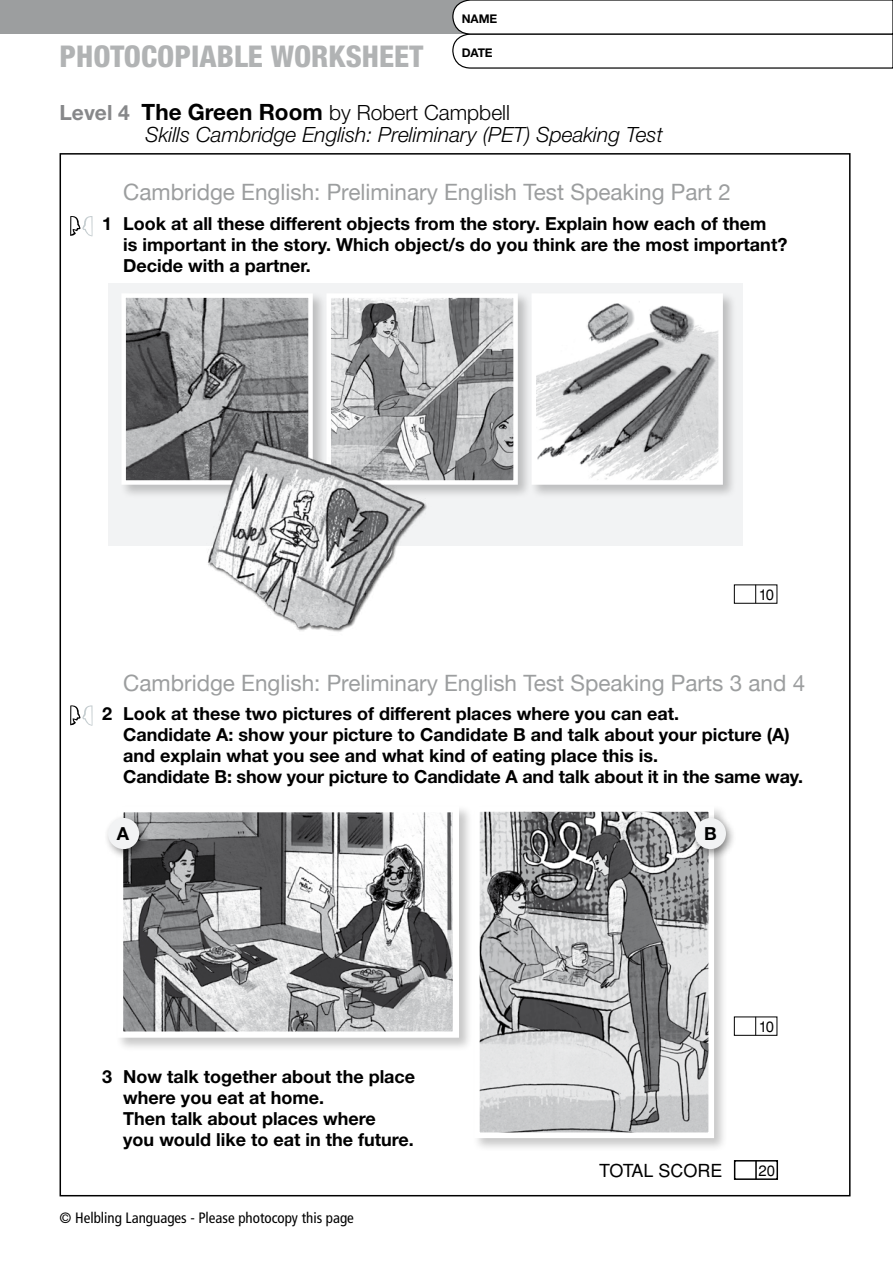
<style>
.page{position:relative;width:893px;height:1263px;background:#fff}
.page>*{position:absolute;margin:0;border:0;box-sizing:border-box;transform-origin:0 0}
.t1{font:800 condensed 30px "Helvetica Neue";color:#b1b3b4}
.t2{font:22.5px "Helvetica Neue";color:#9c9e9f}
.t3{font:italic 300 21px/22.5px "Helvetica Neue";color:#000}
.t4{font:700 18px/21px "Helvetica Neue";color:#000}
.t5{font:18px "Helvetica";color:#000}
.t6{font:condensed 15px "Frutiger";color:#000}
.t7{font:15px "Helvetica";color:#000}
.t8{font:700 12px "Helvetica Neue";letter-spacing:-.015em;color:#000}
.s1{font-weight:700;font-style:normal;color:#87888a}
.s2{font-weight:700;font-style:normal;font-size:22.5px}
.s3{font-style:normal}
</style>
<div class="page">
<div style="left:0;top:0;width:893px;height:34px;background:#9c9e9f"></div>
<div style="left:108px;top:284px;width:634px;height:262px;background:#f2f3f4"></div>
<svg style="left:452px;top:0;width:441px;height:69px"></svg>
<svg style="left:70px;top:216px;width:22px;height:21px"></svg>
<svg style="left:70px;top:705px;width:22px;height:21px"></svg>
<div style="left:734px;top:1160px;width:44px;height:20px;border:2px solid #000"></div>
<svg style="left:755px;top:1161px;width:2px;height:18px"></svg>
<div style="left:734px;top:1016px;width:43px;height:20px;border:1px solid #000"></div>
<svg style="left:755px;top:1017px;width:1px;height:18px"></svg>
<div style="left:734px;top:584px;width:43px;height:20px;border:1px solid #000"></div>
<svg style="left:755px;top:585px;width:1px;height:18px"></svg>
<div style="left:119px;top:291px;width:208px;height:208px;background:#000;opacity:.22"></div>
<img style="left:126px;top:298px;width:182px;height:182px">
<div style="left:121px;top:293px;width:192px;height:192px;border:4px solid #fff"></div>
<div style="left:324px;top:291px;width:208px;height:208px;background:#000;opacity:.22"></div>
<img style="left:331px;top:298px;width:182px;height:182px">
<div style="left:326px;top:293px;width:192px;height:192px;border:4px solid #fff"></div>
<div style="left:529px;top:291px;width:208px;height:208px;background:#000;opacity:.22"></div>
<img style="left:536px;top:298px;width:182px;height:182px">
<div style="left:531px;top:293px;width:192px;height:192px;border:4px solid #fff"></div>
<img style="left:197px;top:430px;width:236px;height:202px">
<div style="left:115px;top:804px;width:358px;height:248px;background:#000;opacity:.22"></div>
<img style="left:124px;top:813px;width:328px;height:218px">
<div style="left:117px;top:806px;width:342px;height:232px;border:6px solid #fff"></div>
<div style="left:472px;top:804px;width:256px;height:348px;background:#000;opacity:.22"></div>
<img style="left:481px;top:813px;width:226px;height:318px">
<div style="left:474px;top:806px;width:240px;height:332px;border:6px solid #fff"></div>
<div style="left:103px;top:813px;width:47px;height:47px;background:#000;opacity:.44"></div>
<div style="left:108px;top:818px;width:31px;height:31px;background:#f2f3f4;border-radius:50%"></div>
<div style="left:690px;top:813px;width:47px;height:47px;background:#000;opacity:.44"></div>
<div style="left:695px;top:818px;width:31px;height:31px;background:#f2f3f4;border-radius:50%"></div>
<p class="t8" style="left:462px;top:11px;width:35px">Name</p>
<p class="t8" style="left:462px;top:45px;width:32px">DATE</p>
<h1 class="t1" style="left:60px;top:38px;width:365px">PHOTOCOPIABLE WORKSHEET</h1>
<p class="t3" style="left:146px;top:101px;width:519px;text-indent:-86px"><span class="s1">Level 4</span> <span class="s2">The Green Room</span> <span class="s3">by Robert Campbell<br></span>Skills Cambridge English: Preliminary (PET) Speaking Test</p>
<p class="t2" style="left:123px;top:179px;width:609px">Cambridge English: Preliminary English Test Speaking Part 2</p>
<p class="t4" style="left:123px;top:212px;width:665px;text-indent:-21px">1 Look at all these different objects from the story. Explain how each of them<br>is important in the story. Which object/s do you think are the most important?<br>Decide with a partner.</p>
<p class="t7" style="left:759px;top:586px;width:17px">10</p>
<p class="t2" style="left:123px;top:669px;width:683px">Cambridge English: Preliminary English Test Speaking Parts 3 and 4</p>
<p class="t4" style="left:123px;top:703px;width:681px;text-indent:-21px">2 Look at these two pictures of different places where you can eat.<br>Candidate A: show your picture to Candidate B and talk about your picture (A) and explain what you see and what kind of eating place this is.<br>Candidate B: show your picture to Candidate A and talk about it in the same way.</p>
<p class="t4" style="left:117px;top:823px;width:14px">A</p>
<p class="t4" style="left:704px;top:823px;width:14px">B</p>
<p class="t4" style="left:123px;top:1065px;width:293px;text-indent:-21px">3 Now talk together about the place where you eat at home.<br>Then talk about places where<br>you would like to eat in the future.</p>
<p class="t7" style="left:759px;top:1018px;width:17px">10</p>
<p class="t6" style="left:60px;top:1209px;width:296px">© Helbling Languages - Please photocopy this page</p>
<p class="t5" style="left:599px;top:1160px;width:125px">TOTAL SCORE</p>
<p class="t7" style="left:759px;top:1161px;width:18px">20</p>
</div>
